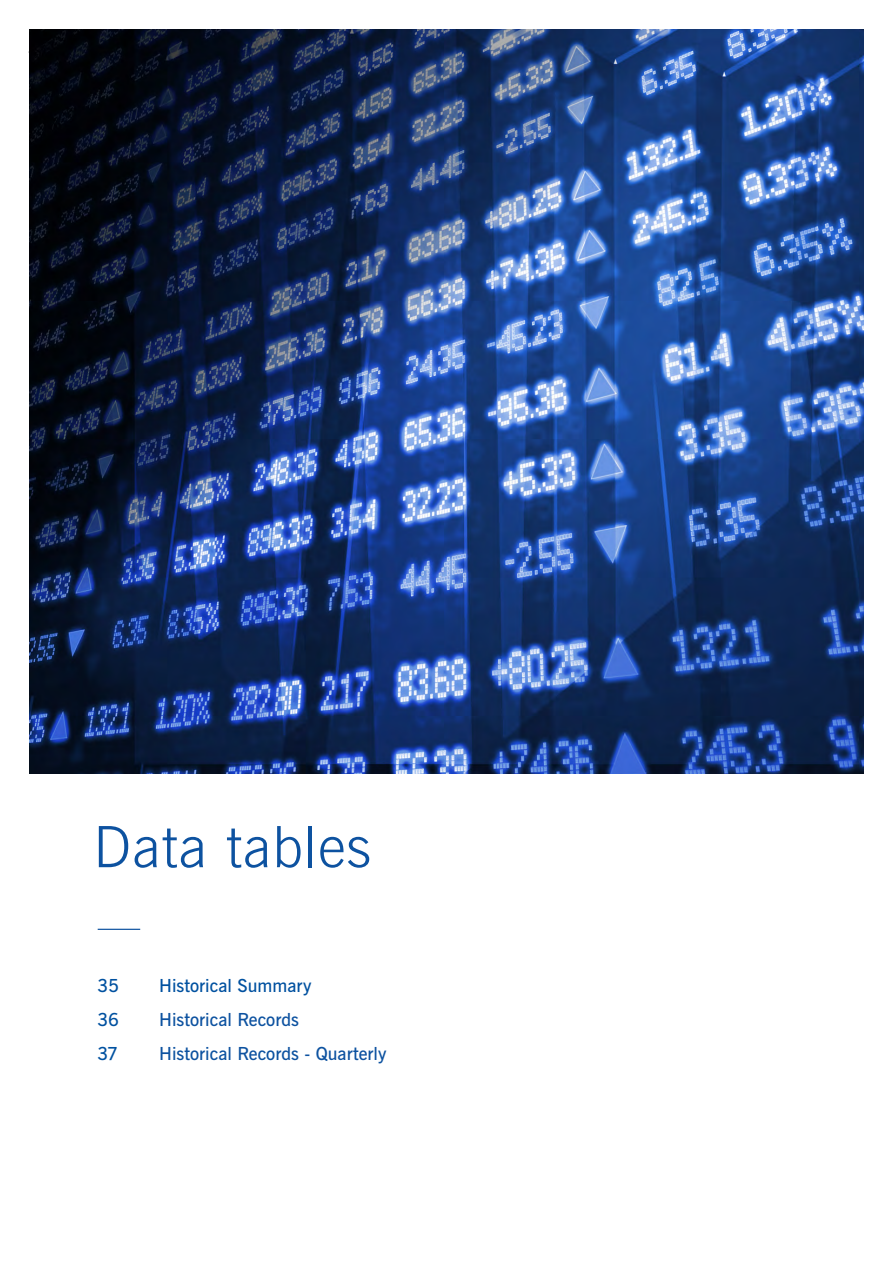
<style>
.page{position:relative;width:893px;height:1263px;background:#fff}
.page>*{position:absolute;margin:0;border:0;box-sizing:border-box;transform-origin:0 0}
.t1{font:57px "News Gothic Lt BT";letter-spacing:.02em;color:#0d52a0}
.t2{font:18px "News Gothic Dm BT";color:#0d52a0}
.t3{font:18px "News Gothic Dm BT";color:#0051a0}
</style>
<div class="page">
<img style="left:30px;top:30px;width:833px;height:743px">
<hr style="left:98px;top:929px;width:42px;height:1px;background:#0d52a0">
<h1 class="t1" style="left:93px;top:811px;width:280px">Data tables</h1>
<p class="t3" style="left:97px;top:973px;width:23px">35</p>
<p class="t3" style="left:159px;top:973px;width:154px">Historical Summary</p>
<p class="t3" style="left:97px;top:1008px;width:23px">36</p>
<p class="t2" style="left:159px;top:1008px;width:141px">Historical Records</p>
<p class="t3" style="left:97px;top:1042px;width:22px">37</p>
<p class="t2" style="left:159px;top:1042px;width:229px">Historical Records - Quarterly</p>
</div>
